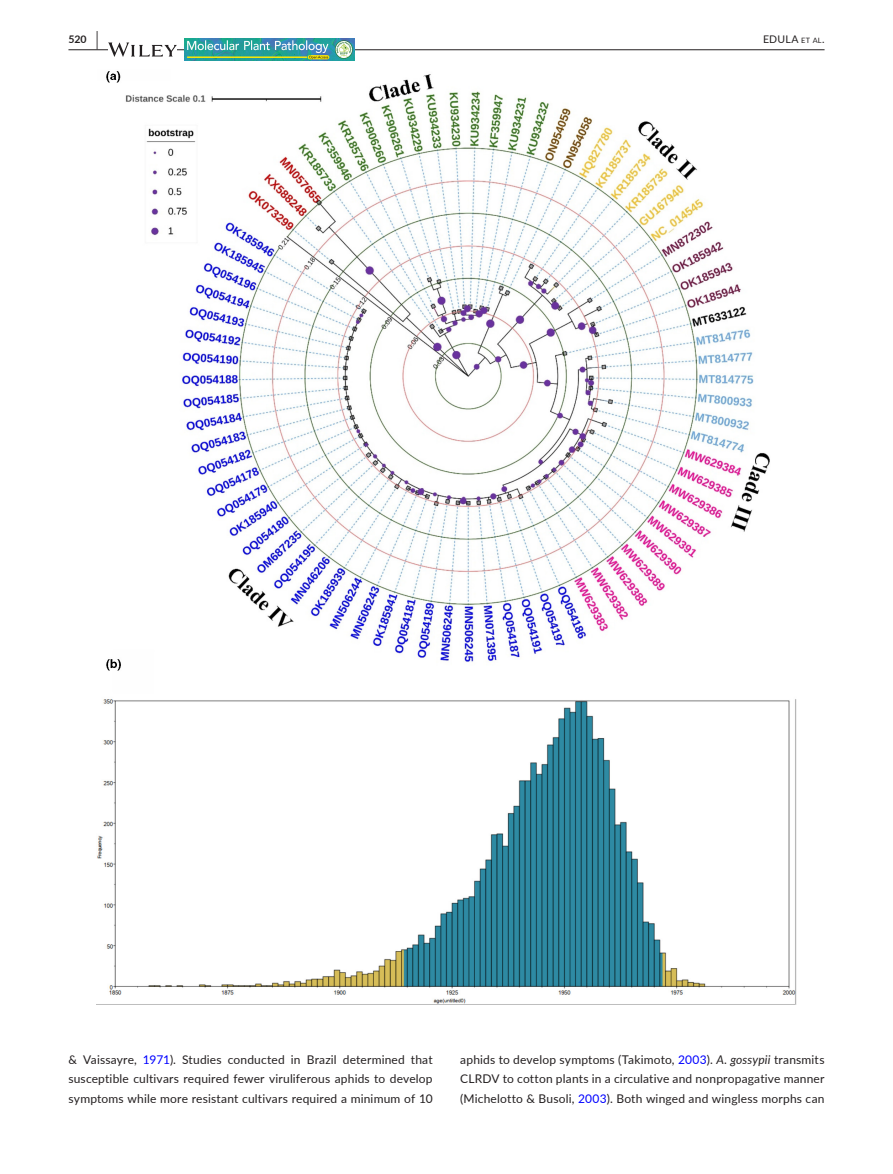
<style>
.page{position:relative;width:893px;height:1174px;background:#fff}
.page>*{position:absolute;margin:0;border:0;box-sizing:border-box;transform-origin:0 0}
.t1{font:12px/19.5px "Lato";letter-spacing:.015em;color:#231f20;text-align:justify}
.t2{font:10.5px "Lato";letter-spacing:.02em;color:#231f20}
.t3{font:700 10.5px "Lato";color:#231f20}
.s1{font-size:19.5px}
.s2{font-size:7.35px}
.s3{color:#00f}
.s4{font-style:italic}
</style>
<div class="page">
<hr style="left:68px;top:49px;width:756px;height:1px;background:#231f20">
<svg style="left:108px;top:42px;width:69px;height:15px"></svg>
<img style="left:185px;top:39px;width:170px;height:22px">
<img style="left:97px;top:71px;width:699px;height:933px">
<p class="t3" style="left:68px;top:31px;width:31px">520 <span class="s1">|</span></p>
<p class="t2" style="left:763px;top:31px;width:63px">EDULA <span class="s2">et al</span>.</p>
<p class="t1" style="left:68px;top:1049px;width:366px">&amp; Vaissayre, <span class="s3">1971</span>). Studies conducted in Brazil determined that susceptible cultivars required fewer viruliferous aphids to develop symptoms while more resistant cultivars required a minimum of 10</p>
<p class="t1" style="left:460px;top:1049px;width:366px">aphids to develop symptoms (Takimoto, <span class="s3">2003</span>). <span class="s4">A. gossypii</span> transmits CLRDV to cotton plants in a circulative and nonpropagative manner (Michelotto &amp; Busoli, <span class="s3">2003</span>). Both winged and wingless morphs can</p>
</div>
